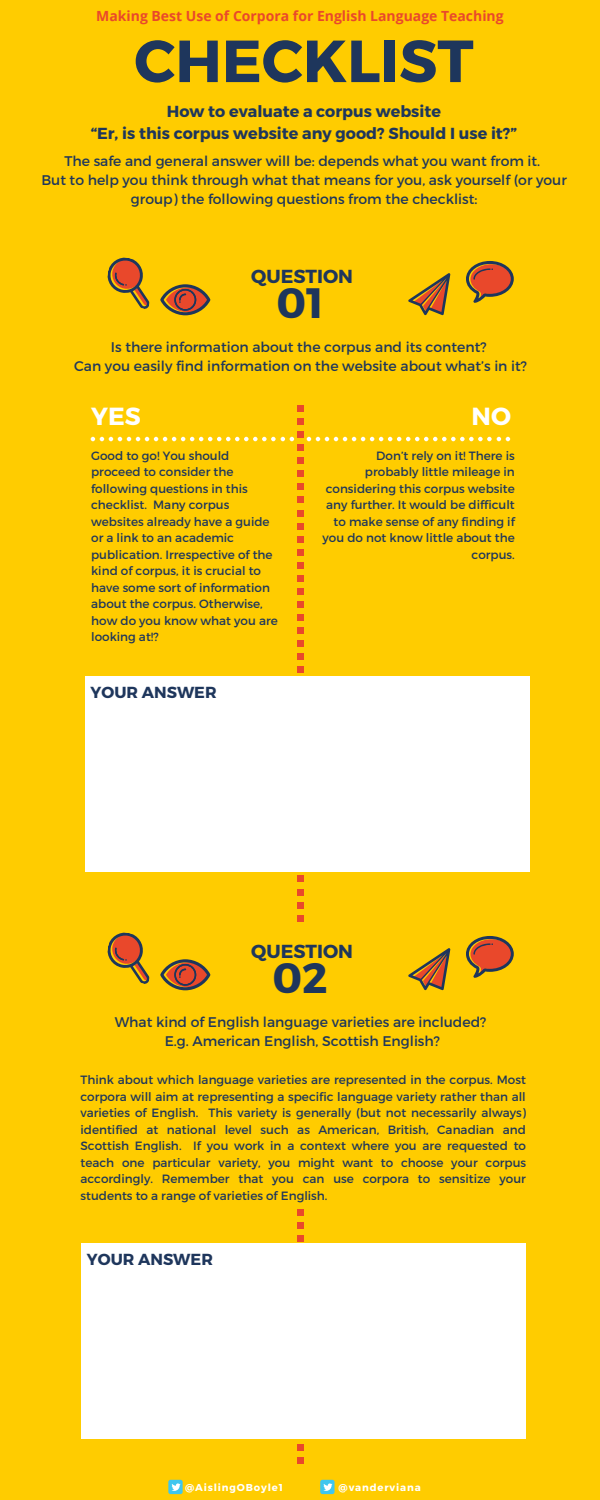
<style>
.page{position:relative;width:600px;height:1500px;background:#fc0}
.page>*{position:absolute;margin:0;border:0;box-sizing:border-box;transform-origin:0 0}
.t1{font:700 59.3px "Montserrat";color:#1e365c}
.t2{font:700 42.4px "Montserrat";color:#1e365c}
.t3{font:700 24.8px "Montserrat";color:#fff}
.t4{font:700 18.9px "Montserrat";color:#1e365c}
.t5{font:700 16px "Montserrat";color:#1e365c}
.t6{font:14px/18.9px "Montserrat";color:#1e365c;text-align:center}
.t7{font:700 14px "Open Sans";color:#e9482b}
.t8{font:12px/16.5px "Montserrat";color:#1e365c}
.t9{font:700 10px "Montserrat";letter-spacing:.09em;color:#fff}
</style>
<div class="page">
<svg style="left:466px;top:261px;width:48px;height:42px"></svg>
<svg style="left:408px;top:273px;width:42px;height:42px"></svg>
<svg style="left:107px;top:257px;width:103px;height:58px"></svg>
<div style="left:297px;top:405px;width:6px;height:7px;background:#e9482b"></div>
<div style="left:297px;top:418px;width:6px;height:7px;background:#e9482b"></div>
<div style="left:297px;top:431px;width:6px;height:7px;background:#e9482b"></div>
<div style="left:297px;top:457px;width:6px;height:7px;background:#e9482b"></div>
<svg style="left:297px;top:471px;width:6px;height:6px"></svg>
<div style="left:297px;top:444px;width:6px;height:7px;background:#e9482b"></div>
<svg style="left:297px;top:484px;width:6px;height:6px"></svg>
<div style="left:297px;top:627px;width:6px;height:7px;background:#e9482b"></div>
<div style="left:297px;top:614px;width:6px;height:7px;background:#e9482b"></div>
<div style="left:297px;top:601px;width:6px;height:7px;background:#e9482b"></div>
<svg style="left:297px;top:641px;width:6px;height:6px"></svg>
<svg style="left:297px;top:654px;width:6px;height:6px"></svg>
<div style="left:297px;top:575px;width:6px;height:7px;background:#e9482b"></div>
<svg style="left:297px;top:536px;width:6px;height:6px"></svg>
<svg style="left:297px;top:523px;width:6px;height:6px"></svg>
<svg style="left:297px;top:510px;width:6px;height:6px"></svg>
<div style="left:297px;top:562px;width:6px;height:7px;background:#e9482b"></div>
<svg style="left:297px;top:497px;width:6px;height:6px"></svg>
<div style="left:297px;top:549px;width:6px;height:7px;background:#e9482b"></div>
<div style="left:297px;top:588px;width:6px;height:7px;background:#e9482b"></div>
<svg style="left:91px;top:437px;width:203px;height:4px"></svg>
<svg style="left:307px;top:437px;width:203px;height:4px"></svg>
<div style="left:297px;top:666px;width:7px;height:7px;background:#e9482b"></div>
<div style="left:297px;top:889px;width:7px;height:6px;background:#e9482b"></div>
<div style="left:297px;top:876px;width:7px;height:6px;background:#e9482b"></div>
<div style="left:297px;top:902px;width:7px;height:6px;background:#e9482b"></div>
<div style="left:297px;top:915px;width:7px;height:6px;background:#e9482b"></div>
<div style="left:85px;top:676px;width:445px;height:196px;background:#fff"></div>
<div style="left:297px;top:1209px;width:7px;height:7px;background:#e9482b"></div>
<div style="left:297px;top:1222px;width:7px;height:7px;background:#e9482b"></div>
<div style="left:297px;top:1235px;width:7px;height:7px;background:#e9482b"></div>
<div style="left:297px;top:1444px;width:7px;height:7px;background:#e9482b"></div>
<div style="left:297px;top:1457px;width:7px;height:7px;background:#e9482b"></div>
<div style="left:82px;top:1244px;width:444px;height:195px;background:#fff"></div>
<svg style="left:466px;top:936px;width:48px;height:42px"></svg>
<svg style="left:408px;top:948px;width:42px;height:42px"></svg>
<svg style="left:107px;top:932px;width:103px;height:58px"></svg>
<div style="left:168px;top:1480px;width:15px;height:14px;background:#3fc6ee;border-radius:2px"></div>
<svg style="left:171px;top:1483px;width:10px;height:8px"></svg>
<div style="left:320px;top:1480px;width:14px;height:14px;background:#3fc6ee;border-radius:2px"></div>
<svg style="left:323px;top:1483px;width:9px;height:8px"></svg>
<p class="t7" style="left:96px;top:6px;width:409px">Making Best Use of Corpora for English Language Teaching</p>
<p class="t1" style="left:134px;top:22px;width:341px">CHECKLIST</p>
<p class="t5" style="left:167px;top:101px;width:276px">How to evaluate a corpus website</p>
<p class="t5" style="left:91px;top:123px;width:428px">“Er, is this corpus website any good? Should I use it?”</p>
<p class="t6" style="left:64px;top:151px;width:477px">The safe and general answer will be: depends what you want from it.</p>
<p class="t6" style="left:41px;top:170px;width:527px">But to help you think through what that means for you, ask yourself (or your group) the following questions from the checklist:</p>
<p class="t4" style="left:251px;top:264px;width:103px">QUESTION</p>
<p class="t2" style="left:276px;top:275px;width:49px">01</p>
<p class="t6" style="left:111px;top:336px;width:377px">Is there information about the corpus and its content?</p>
<p class="t6" style="left:74px;top:356px;width:454px">Can you easily find information on the website about what’s in it?</p>
<p class="t3" style="left:91px;top:400px;width:51px">YES</p>
<p class="t3" style="left:472px;top:400px;width:41px">NO</p>
<p class="t8" style="left:91px;top:447px;width:188px">Good to go! You should proceed to consider the following questions in this checklist. Many corpus websites already have a guide or a link to an academic publication. Irrespective of the kind of corpus, it is crucial to have some sort of information about the corpus. Otherwise, how do you know what you are looking at!?</p>
<p class="t8" style="left:323px;top:447px;width:194px;text-align:right">Don’t rely on it! There is probably little mileage in considering this corpus website any further. It would be difficult to make sense of any finding if you do not know little about the corpus.</p>
<p class="t5" style="left:91px;top:682px;width:128px">YOUR ANSWER</p>
<p class="t4" style="left:251px;top:939px;width:103px">QUESTION</p>
<p class="t2" style="left:272px;top:950px;width:57px">02</p>
<p class="t6" style="left:115px;top:1011px;width:373px">What kind of English language varieties are included?</p>
<p class="t6" style="left:165px;top:1031px;width:277px">E.g. American English, Scottish English?</p>
<p class="t8" style="left:81px;top:1071px;width:447px;text-align:justify">Think about which language varieties are represented in the corpus. Most corpora will aim at representing a specific language variety rather than all varieties of English. This variety is generally (but not necessarily always) identified at national level such as American, British, Canadian and Scottish English. If you work in a context where you are requested to teach one particular variety, you might want to choose your corpus accordingly. Remember that you can use corpora to sensitize your students to a range of varieties of English.</p>
<p class="t5" style="left:87px;top:1249px;width:128px">YOUR ANSWER</p>
<p class="t9" style="left:185px;top:1481px;width:99px">@AislingOBoyle1</p>
<p class="t9" style="left:339px;top:1481px;width:84px">@vanderviana</p>
</div>
